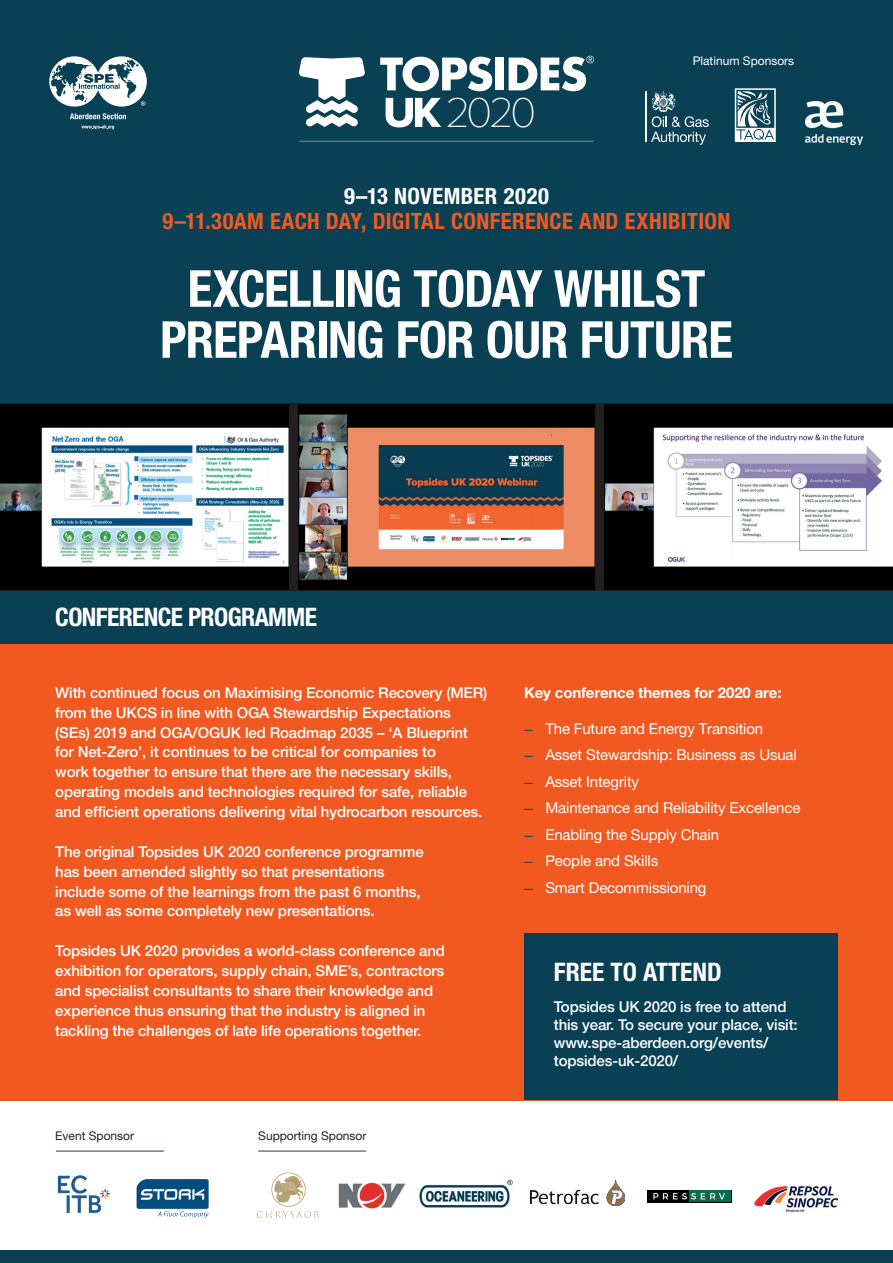
<style>
.page{position:relative;width:893px;height:1263px;background:#fff}
.page>*{position:absolute;margin:0;border:0;box-sizing:border-box;transform-origin:0 0}
.t1{font:700 condensed 51px/51px "Helvetica Neue LT Pro";letter-spacing:-.015em;color:#fff;text-align:center}
.t2{font:100 43.35px "Proxima Nova T";color:#fff}
.t3{font:700 condensed 25.5px "Helvetica Neue LT Pro";letter-spacing:-.025em;color:#fff}
.t4{font:700 condensed 25.5px "Helvetica Neue LT Pro";color:#fff}
.t5{font:700 condensed 22.5px "Helvetica Neue LT Pro";letter-spacing:.02em;color:#f15921}
.t6{font:700 condensed 22.5px "Helvetica Neue LT Pro";letter-spacing:.02em;color:#fff}
.t7{font:500 15px/19.8px "Helvetica Neue LT Pro";letter-spacing:-.01em;color:#fff}
.t8{font:15px "Helvetica Neue LT Pro";letter-spacing:-.01em;color:#fff}
.t9{font:700 15px "Helvetica Neue LT Pro";letter-spacing:-.01em;color:#fff}
.t10{font:12px "Helvetica Neue LT Pro";color:#231f20}
.t11{font:12px "Helvetica Neue LT Pro";color:#fff}
.s1{font-family:"Proxima Nova";color:#094054}
</style>
<div class="page">
<div style="left:0;top:0;width:893px;height:410px;background:#094054"></div>
<div style="left:0;top:506px;width:893px;height:594px;background:#f15921"></div>
<div style="left:0;top:591px;width:893px;height:53px;background:#094054"></div>
<svg style="left:600px;top:403px;width:293px;height:188px;fill:#231f20"></svg>
<img style="left:605px;top:405px;width:288px;height:184px">
<svg style="left:0;top:403px;width:293px;height:188px;fill:#231f20"></svg>
<img style="left:0;top:405px;width:288px;height:184px">
<svg style="left:293px;top:403px;width:307px;height:188px;fill:#231f20"></svg>
<img style="left:299px;top:405px;width:295px;height:184px">
<div style="left:524px;top:933px;width:314px;height:167px;background:#094054"></div>
<hr style="left:56px;top:1151px;width:108px;height:1px;background:#094054">
<hr style="left:258px;top:1151px;width:108px;height:1px;background:#094054">
<div style="left:0;top:1250px;width:893px;height:13px;background:#094054"></div>
<img style="left:136px;top:1179px;width:73px;height:38px">
<img style="left:57px;top:1175px;width:53px;height:38px">
<img style="left:256px;top:1172px;width:64px;height:46px">
<img style="left:338px;top:1183px;width:68px;height:26px">
<img style="left:419px;top:1179px;width:94px;height:29px">
<img style="left:531px;top:1181px;width:93px;height:25px">
<img style="left:754px;top:1186px;width:84px;height:26px">
<div style="left:647px;top:1190px;width:84px;height:12px;background:#000001"></div>
<svg style="left:689px;top:1190px;width:42px;height:12px"></svg>
<svg style="left:653px;top:1191px;width:77px;height:8px"></svg>
<svg style="left:70px;top:113px;width:56px;height:6px"></svg>
<svg style="left:49px;top:56px;width:98px;height:51px"></svg>
<svg style="left:82px;top:125px;width:32px;height:4px"></svg>
<hr style="left:299px;top:141px;width:294px;height:1px;background:#627484">
<svg style="left:299px;top:57px;width:66px;height:70px"></svg>
<svg style="left:380px;top:57px;width:112px;height:34px"></svg>
<div style="left:495px;top:58px;width:9px;height:32px;background:#fff"></div>
<svg style="left:509px;top:56px;width:85px;height:35px"></svg>
<svg style="left:386px;top:98px;width:55px;height:29px"></svg>
<hr style="left:645px;top:91px;width:1px;height:51px;background:#fff">
<svg style="left:651px;top:91px;width:58px;height:54px"></svg>
<svg style="left:735px;top:88px;width:40px;height:54px"></svg>
<img style="left:805px;top:102px;width:57px;height:43px">
<h2 class="t2" style="left:445px;top:88px;width:92px">2020</h2>
<p class="t11" style="left:693px;top:53px;width:103px">Platinum Sponsors</p>
<h3 class="t6" style="left:344px;top:182px;width:206px">9–13 NOVEMBER 2020</h3>
<h3 class="t5" style="left:163px;top:208px;width:569px">9–11.30AM EACH DAY, DIGITAL CONFERENCE AND EXHIBITION</h3>
<h1 class="t1" style="left:160px;top:262px;width:574px">EXCELLING TODAY WHILST<br>PREPARING FOR OUR FUTURE</h1>
<h3 class="t3" style="left:55px;top:602px;width:263px">CONFERENCE PROGRAMME</h3>
<p class="t7" style="left:55px;top:682px;width:434px">With continued focus on Maximising Economic Recovery (MER) from the UKCS in line with OGA Stewardship Expectations (SEs) 2019 and OGA/OGUK led Roadmap 2035 – ‘A Blueprint for Net-Zero’, it continues to be critical for companies to<br>work together to ensure that there are the necessary skills, operating models and technologies required for safe, reliable and efficient operations delivering vital hydrocarbon resources.</p>
<p class="t7" style="left:55px;top:841px;width:370px">The original Topsides UK 2020 conference programme has been amended slightly so that presentations include some of the learnings from the past 6 months, as well as some completely new presentations.</p>
<p class="t7" style="left:55px;top:941px;width:391px">Topsides UK 2020 provides a world-class conference and exhibition for operators, supply chain, SME’s, contractors and specialist consultants to share their knowledge and experience thus ensuring that the industry is aligned in tackling the challenges of late life operations together.</p>
<p class="t10" style="left:55px;top:1129px;width:80px">Event Sponsor</p>
<p class="t10" style="left:258px;top:1129px;width:110px">Supporting Sponsor</p>
<p class="t9" style="left:524px;top:683px;width:259px">Key conference themes for 2020 are:</p>
<p class="t8" style="left:524px;top:719px;width:241px"><span class="s1">–</span> The Future and Energy Transition</p>
<p class="t8" style="left:524px;top:746px;width:274px"><span class="s1">–</span> Asset Stewardship: Business as Usual</p>
<p class="t8" style="left:524px;top:772px;width:116px"><span class="s1">–</span> Asset Integrity</p>
<p class="t8" style="left:524px;top:799px;width:278px"><span class="s1">–</span> Maintenance and Reliability Excellence</p>
<p class="t8" style="left:524px;top:825px;width:196px"><span class="s1">–</span> Enabling the Supply Chain</p>
<p class="t8" style="left:524px;top:852px;width:136px"><span class="s1">–</span> People and Skills</p>
<p class="t8" style="left:524px;top:879px;width:184px"><span class="s1">–</span> Smart Decommissioning</p>
<h3 class="t4" style="left:554px;top:957px;width:169px">FREE TO ATTEND</h3>
<p class="t7" style="left:554px;top:998px;width:245px;line-height:18px">Topsides UK 2020 is free to attend this year. To secure your place, visit: www.spe-aberdeen.org/events/ topsides-uk-2020/</p>
</div>
